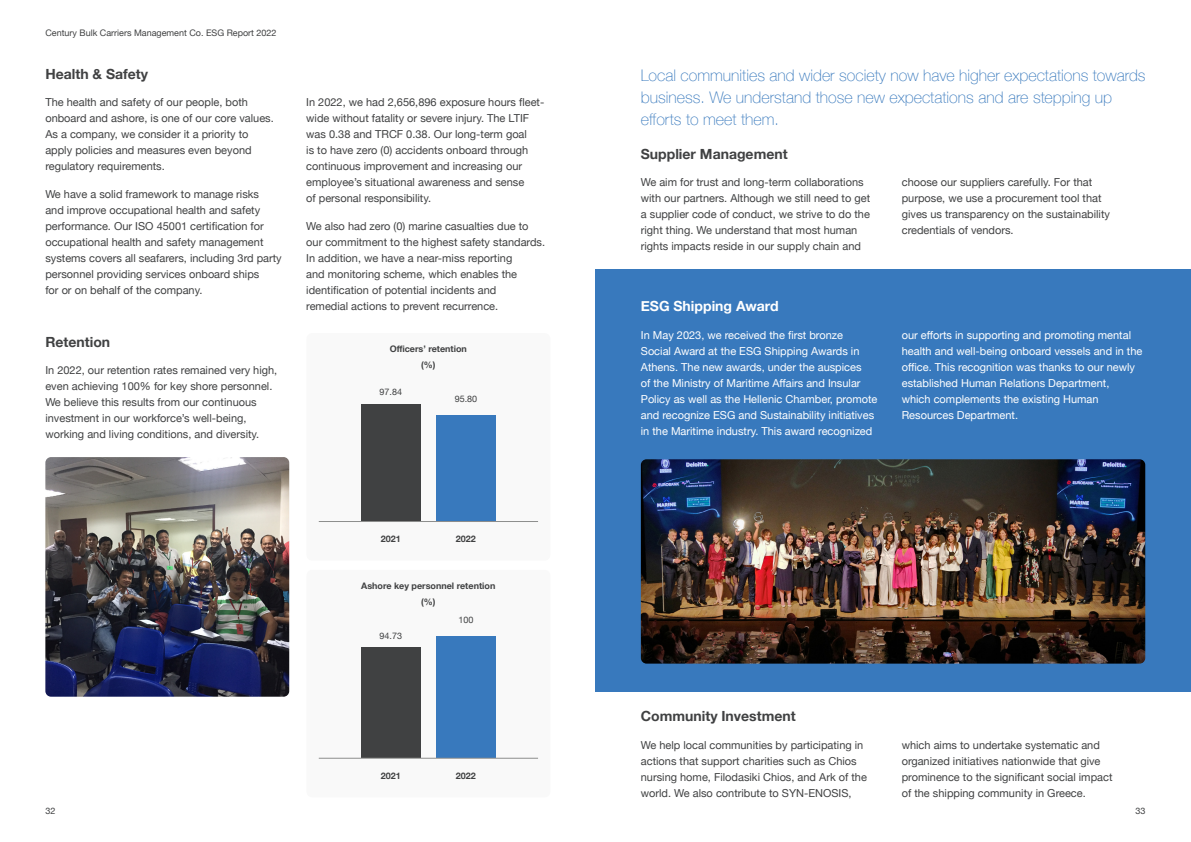
<style>
.page{position:relative;width:1191px;height:842px;background:#fff}
.page>*{position:absolute;margin:0;border:0;box-sizing:border-box;transform-origin:0 0}
.t1{font:100 16px/22px "Helvetica Neue";color:#3879bd}
.t2{font:700 14px "Helvetica Neue";color:#404142}
.t3{font:700 14px "Helvetica Neue";color:#fff}
.t4{font:11px/16px "Helvetica Neue";color:#404142}
.t5{font:11px/16px "Helvetica Neue";color:#fff}
.t6{font:700 9px/16px "Helvetica Neue";color:#404142;text-align:center}
.t7{font:9px "Helvetica Neue";color:#404142}
</style>
<div class="page">
<div style="left:595px;top:269px;width:596px;height:423px;background:#3879bd"></div>
<img style="left:45px;top:457px;width:244px;height:240px">
<div style="left:306px;top:333px;width:244px;height:228px;background:#f9f9f9;border-radius:6px"></div>
<div style="left:361px;top:404px;width:60px;height:117px;background:#404142"></div>
<div style="left:436px;top:415px;width:60px;height:106px;background:#3879bd"></div>
<hr style="left:319px;top:521px;width:219px;height:1px;background:#8d8e8d">
<div style="left:306px;top:570px;width:244px;height:227px;background:#f9f9f9;border-radius:6px"></div>
<div style="left:361px;top:648px;width:60px;height:110px;background:#404142"></div>
<div style="left:436px;top:636px;width:60px;height:122px;background:#3879bd"></div>
<hr style="left:319px;top:758px;width:219px;height:1px;background:#8d8e8d">
<img style="left:641px;top:459px;width:504px;height:205px">
<p class="t7" style="left:45px;top:26px;width:233px">Century Bulk Carriers Management Co. ESG Report 2022</p>
<p class="t2" style="left:45px;top:63px;width:104px">Health &amp; Safety</p>
<p class="t4" style="left:45px;top:95px;width:230px">The health and safety of our people, both onboard and ashore, is one of our core values.<br>As a company, we consider it a priority to apply policies and measures even beyond regulatory requirements.</p>
<p class="t4" style="left:45px;top:186px;width:238px">We have a solid framework to manage risks<br>and improve occupational health and safety performance. Our ISO 45001 certification for occupational health and safety management systems covers all seafarers, including 3rd party personnel providing services onboard ships<br>for or on behalf of the company.</p>
<p class="t2" style="left:45px;top:331px;width:66px">Retention</p>
<p class="t4" style="left:45px;top:363px;width:233px">In 2022, our retention rates remained very high, even achieving 100% for key shore personnel.<br>We believe this results from our continuous investment in our workforce’s well-being, working and living conditions, and diversity.</p>
<p class="t4" style="left:306px;top:95px;width:240px">In 2022, we had 2,656,896 exposure hours fleet&shy;wide without fatality or severe injury. The LTIF was 0.38 and TRCF 0.38. Our long-term goal<br>is to have zero (0) accidents onboard through continuous improvement and increasing our employee’s situational awareness and sense<br>of personal responsibility.</p>
<p class="t4" style="left:306px;top:218px;width:240px">We also had zero (0) marine casualties due to our commitment to the highest safety standards.<br>In addition, we have a near-miss reporting<br>and monitoring scheme, which enables the identification of potential incidents and<br>remedial actions to prevent recurrence.</p>
<p class="t6" style="left:390px;top:341px;width:79px">Officers’ retention (%)</p>
<p class="t7" style="left:379px;top:385px;width:24px">97.84</p>
<p class="t7" style="left:455px;top:392px;width:24px">95.80</p>
<p class="t6" style="left:381px;top:531px;width:22px">2021</p>
<p class="t6" style="left:456px;top:531px;width:22px">2022</p>
<p class="t6" style="left:361px;top:577px;width:136px">Ashore key personnel retention (%)</p>
<p class="t7" style="left:379px;top:629px;width:24px">94.73</p>
<p class="t7" style="left:458px;top:614px;width:17px">100</p>
<p class="t6" style="left:381px;top:768px;width:22px">2021</p>
<p class="t6" style="left:456px;top:768px;width:22px">2022</p>
<h1 class="t1" style="left:641px;top:63px;width:506px">Local communities and wider society now have higher expectations towards business. We understand those new expectations and are stepping up efforts to meet them.</h1>
<p class="t2" style="left:641px;top:143px;width:148px">Supplier Management</p>
<p class="t4" style="left:641px;top:175px;width:231px">We aim for trust and long-term collaborations with our partners. Although we still need to get a supplier code of conduct, we strive to do the right thing. We understand that most human rights impacts reside in our supply chain and</p>
<p class="t4" style="left:901px;top:175px;width:210px">choose our suppliers carefully. For that purpose, we use a procurement tool that gives us transparency on the sustainability credentials of vendors.</p>
<p class="t3" style="left:641px;top:295px;width:139px">ESG Shipping Award</p>
<p class="t5" style="left:641px;top:327px;width:238px">In May 2023, we received the first bronze<br>Social Award at the ESG Shipping Awards in Athens. The new awards, under the auspices<br>of the Ministry of Maritime Affairs and Insular Policy as well as the Hellenic Chamber, promote and recognize ESG and Sustainability initiatives in the Maritime industry. This award recognized</p>
<p class="t5" style="left:901px;top:327px;width:242px">our efforts in supporting and promoting mental health and well-being onboard vessels and in the office. This recognition was thanks to our newly established Human Relations Department,<br>which complements the existing Human Resources Department.</p>
<p class="t2" style="left:641px;top:705px;width:156px">Community Investment</p>
<p class="t4" style="left:641px;top:737px;width:227px">We help local communities by participating in actions that support charities such as Chios nursing home, Filodasiki Chios, and Ark of the world. We also contribute to SYN-ENOSIS,</p>
<p class="t4" style="left:901px;top:737px;width:212px">which aims to undertake systematic and organized initiatives nationwide that give prominence to the significant social impact of the shipping community in Greece.</p>
<p class="t7" style="left:45px;top:804px;width:12px">32</p>
<p class="t7" style="left:1135px;top:804px;width:12px">33</p>
</div>
